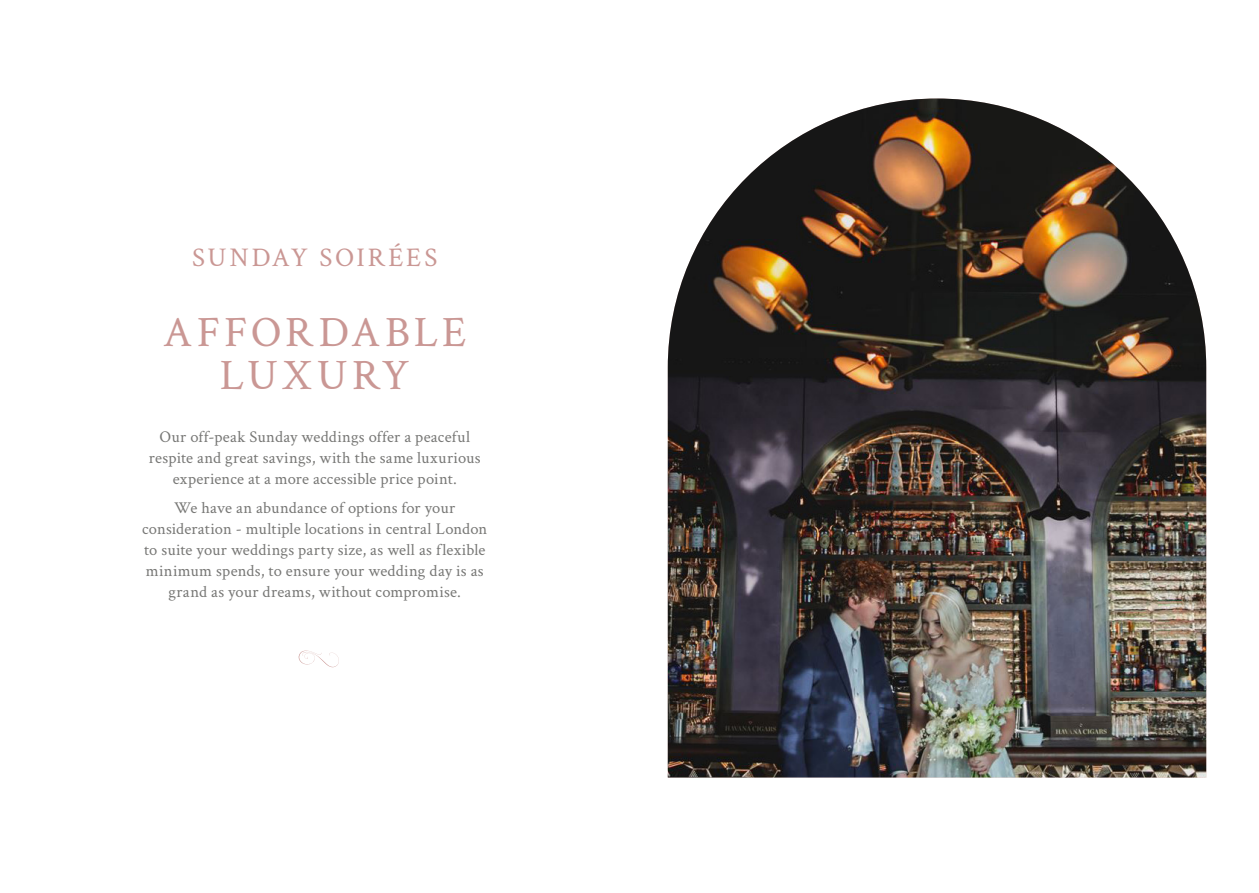
<style>
.page{position:relative;width:1259px;height:893px;background:#fff}
.page>*{position:absolute;margin:0;border:0;box-sizing:border-box;transform-origin:0 0}
.Heading_Large{font:43.5px/43.5px "Crimson Text";letter-spacing:.095em;color:#ca9794;text-align:center}
.Sub_heading{font:27px "Crimson Text";letter-spacing:.095em;color:#ca9794}
.Body_copy{font:16.5px/21px "Crimson Text";letter-spacing:.01em;color:#777775;text-align:center}
</style>
<div class="page">
<svg style="left:298px;top:650px;width:41px;height:17px"></svg>
<img style="left:668px;top:99px;width:538px;height:678px">
<p class="Sub_heading" style="left:192px;top:238px;width:246px">SUNDAY SOIRÉES</p>
<p class="Heading_Large" style="left:163px;top:308px;width:305px">AFFORDABLE<br>LUXURY</p>
<p class="Body_copy" style="left:149px;top:425px;width:333px">Our off-peak Sunday weddings offer a peaceful respite and great savings, with the same luxurious experience at a more accessible price point.</p>
<p class="Body_copy" style="left:142px;top:497px;width:347px">We have an abundance of options for your consideration - multiple locations in central London to suite your weddings party size, as well as flexible minimum spends, to ensure your wedding day is as grand as your dreams, without compromise.</p>
</div>
